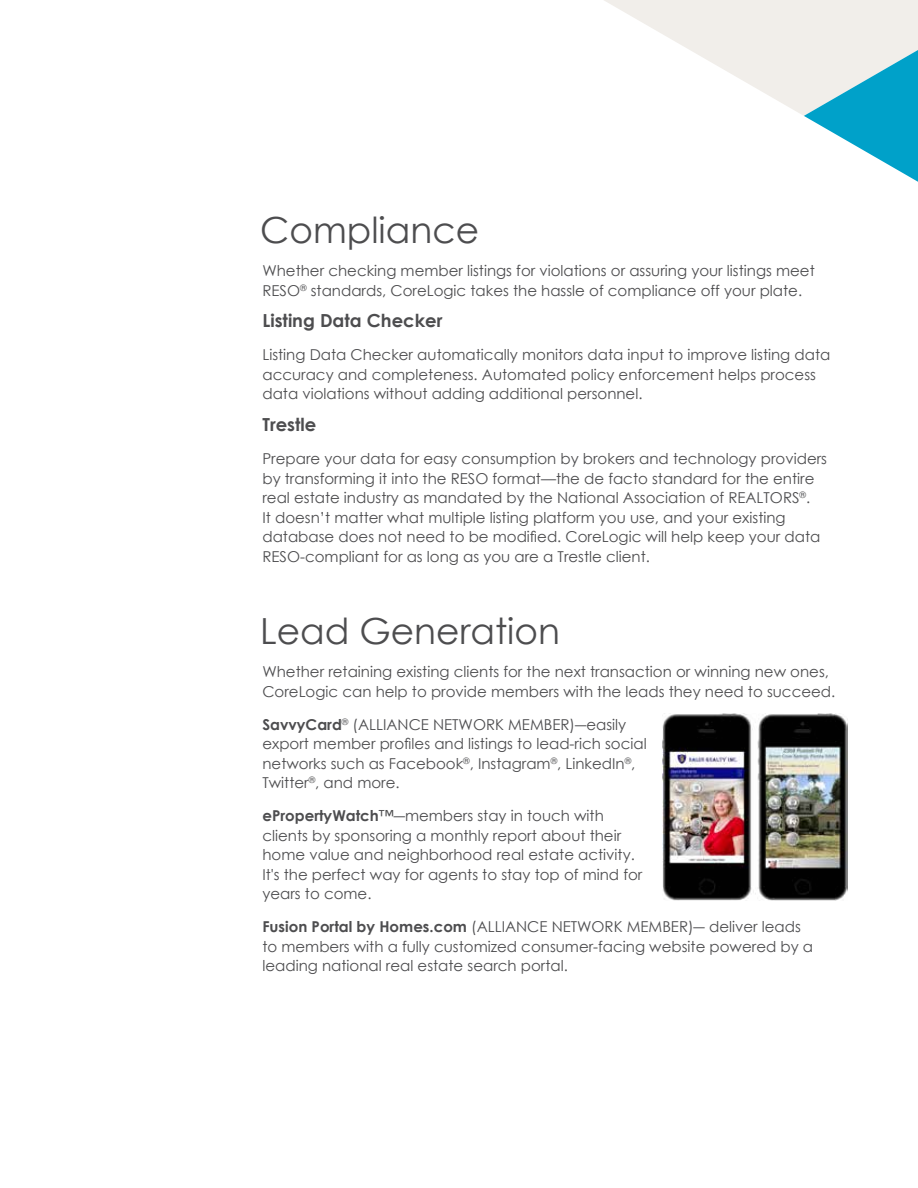
<style>
.page{position:relative;width:918px;height:1188px;background:#fff}
.page>*{position:absolute;margin:0;border:0;box-sizing:border-box;transform-origin:0 0}
.t1{font:36px "Century Gothic";color:#4d4d4f}
.t2{font:700 18px "Century Gothic";color:#4d4d4f}
.t3{font:15px/19.5px "Century Gothic";color:#4d4d4f}
.s1{font-weight:700}
</style>
<div class="page">
<svg style="left:604px;top:0;width:314px;height:182px"></svg>
<img style="left:663px;top:713px;width:185px;height:187px">
<h1 class="t1" style="left:260px;top:205px;width:220px">Compliance</h1>
<p class="t3" style="left:262px;top:261px;width:554px">Whether checking member listings for violations or assuring your listings meet<br>RESO<sup>®</sup> standards, CoreLogic takes the hassle of compliance off your plate.</p>
<p class="t2" style="left:262px;top:307px;width:182px">Listing Data Checker</p>
<p class="t3" style="left:262px;top:345px;width:569px">Listing Data Checker automatically monitors data input to improve listing data accuracy and completeness. Automated policy enforcement helps process data violations without adding additional personnel.</p>
<p class="t2" style="left:262px;top:411px;width:55px">Trestle</p>
<p class="t3" style="left:262px;top:449px;width:566px">Prepare your data for easy consumption by brokers and technology providers by transforming it into the RESO format—the de facto standard for the entire real estate industry as mandated by the National Association of REALTORS<sup>®</sup>.<br>It doesn’t matter what multiple listing platform you use, and your existing database does not need to be modified. CoreLogic will help keep your data RESO-compliant for as long as you are a Trestle client.</p>
<h1 class="t1" style="left:260px;top:606px;width:301px">Lead Generation</h1>
<p class="t3" style="left:262px;top:662px;width:574px">Whether retaining existing clients for the next transaction or winning new ones,<br>CoreLogic can help to provide members with the leads they need to succeed.</p>
<p class="t3" style="left:262px;top:714px;width:386px"><span class="s1">SavvyCard</span><sup>®</sup> (ALLIANCE NETWORK MEMBER)―easily export member profiles and listings to lead-rich social networks such as Facebook<sup>®</sup>, Instagram<sup>®</sup>, LinkedIn<sup>®</sup>, Twitter<sup>®</sup>, and more.</p>
<p class="t3" style="left:262px;top:806px;width:381px"><span class="s1">ePropertyWatch</span>™―members stay in touch with clients by sponsoring a monthly report about their home value and neighborhood real estate activity.<br>It's the perfect way for agents to stay top of mind for years to come.</p>
<p class="t3" style="left:262px;top:917px;width:552px"><span class="s1">Fusion Portal by Homes.com</span> (ALLIANCE NETWORK MEMBER)― deliver leads to members with a fully customized consumer-facing website powered by a leading national real estate search portal.</p>
</div>
